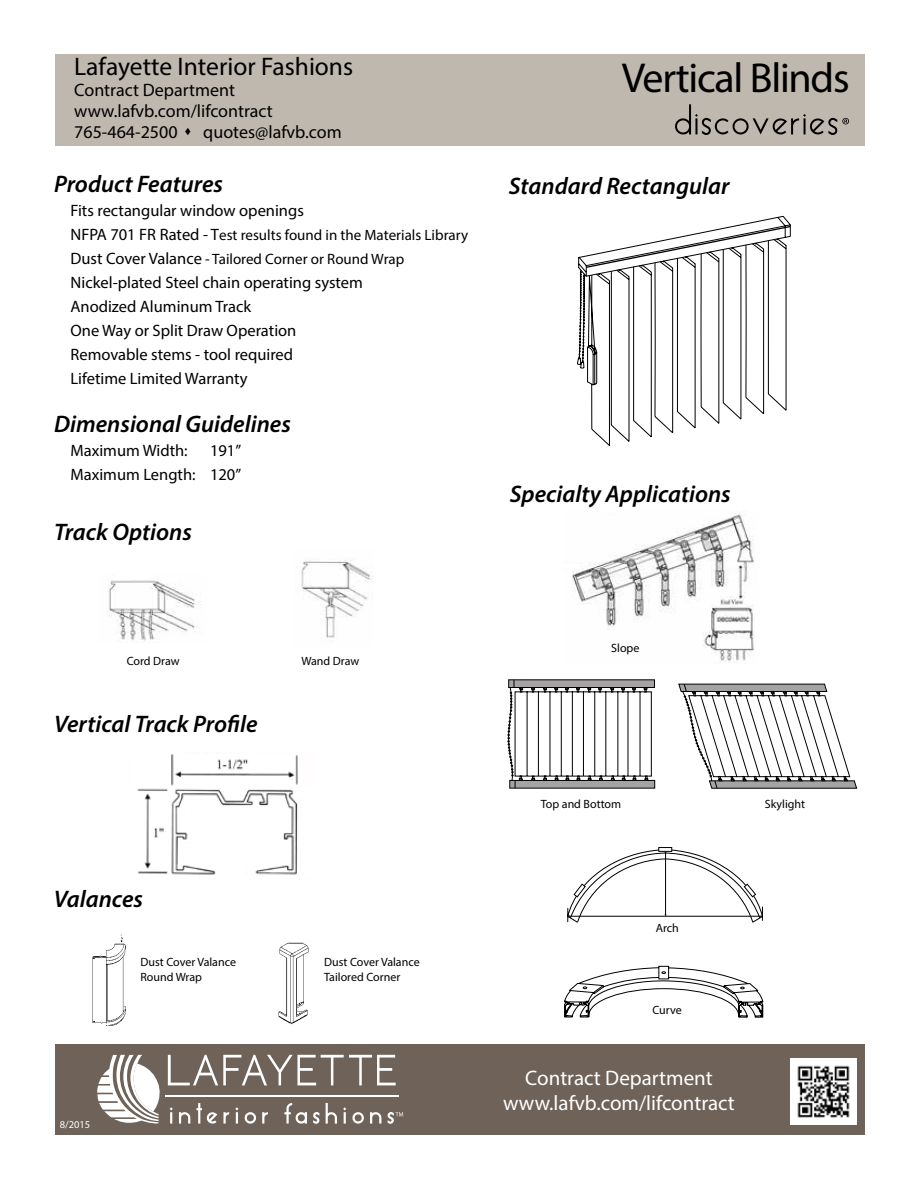
<style>
.page{position:relative;width:918px;height:1188px;background:#fff}
.page>*{position:absolute;margin:0;border:0;box-sizing:border-box;transform-origin:0 0}
.t1{font:42px "Myriad Pro";letter-spacing:-.03em;color:#000}
.t2{font:25.5px "Myriad Pro";color:#000}
.t3{font:italic 600 24px "Myriad Pro";color:#000}
.t4{font:21px/25.2px "Myriad Pro";color:#fff;text-align:center}
.t5{font:18px/21px "Myriad Pro";color:#000}
.t6{font:16.5px/24px "Myriad Pro";color:#000}
.t7{font:15px/24px "Myriad Pro";color:#000}
.t8{font:12px/15px "Myriad Pro";color:#000}
.t9{font:10.5px "Myriad Pro";color:#fff}
.s1{font-size:16.5px}
</style>
<div class="page">
<svg style="left:564px;top:966px;width:199px;height:52px"></svg>
<svg style="left:567px;top:847px;width:196px;height:76px"></svg>
<div style="left:55px;top:55px;width:810px;height:91px;background:#bfb8af"></div>
<div style="left:55px;top:1044px;width:810px;height:91px;background:#6e6259"></div>
<svg style="left:170px;top:1107px;width:3px;height:17px"></svg>
<svg style="left:179px;top:1112px;width:11px;height:12px"></svg>
<svg style="left:197px;top:1103px;width:20px;height:21px"></svg>
<svg style="left:223px;top:1112px;width:6px;height:12px"></svg>
<svg style="left:235px;top:1107px;width:3px;height:17px"></svg>
<svg style="left:245px;top:1112px;width:11px;height:12px"></svg>
<svg style="left:262px;top:1112px;width:6px;height:12px"></svg>
<svg style="left:284px;top:1103px;width:23px;height:21px"></svg>
<svg style="left:313px;top:1112px;width:6px;height:12px"></svg>
<svg style="left:326px;top:1103px;width:11px;height:21px"></svg>
<svg style="left:343px;top:1107px;width:3px;height:17px"></svg>
<svg style="left:352px;top:1112px;width:12px;height:12px"></svg>
<svg style="left:370px;top:1112px;width:11px;height:12px"></svg>
<hr style="left:165px;top:1095px;width:234px;height:2px;background:#fff">
<svg style="left:168px;top:1055px;width:228px;height:30px"></svg>
<svg style="left:97px;top:1055px;width:63px;height:69px"></svg>
<svg style="left:388px;top:1112px;width:15px;height:12px"></svg>
<img style="left:791px;top:1058px;width:65px;height:66px">
<svg style="left:577px;top:215px;width:210px;height:231px"></svg>
<img style="left:572px;top:512px;width:183px;height:151px">
<div style="left:510px;top:780px;width:145px;height:8px;background:#a5a3a3"></div>
<div style="left:509px;top:680px;width:145px;height:8px;background:#a5a3a3"></div>
<svg style="left:508px;top:680px;width:144px;height:108px"></svg>
<svg style="left:678px;top:684px;width:179px;height:105px"></svg>
<img style="left:278px;top:943px;width:31px;height:81px">
<img style="left:92px;top:934px;width:34px;height:92px">
<img style="left:137px;top:754px;width:161px;height:121px">
<svg style="left:675px;top:104px;width:174px;height:31px"></svg>
<img style="left:109px;top:580px;width:93px;height:63px">
<img style="left:301px;top:559px;width:72px;height:79px">
<h2 class="t2" style="left:74px;top:51px;width:280px">Lafayette Interior Fashions</h2>
<p class="t5" style="left:74px;top:79px;width:269px">Contract Department www.lafvb.com/lifcontract<br>765-464-2500 ▲ quotes@lafvb.com</p>
<h3 class="t3" style="left:54px;top:169px;width:171px">Product Features</h3>
<p class="t6" style="left:70px;top:198px;width:235px">Fits rectangular window openings</p>
<p class="t7" style="left:70px;top:223px;width:399px"><span class="s1">NFPA 701 FR Rated - T</span>est results found in the Materials Library<br><span class="s1">Dust Cover Valance</span> - Tailored Corner or Round Wrap</p>
<p class="t6" style="left:70px;top:270px;width:294px">Nickel-plated Steel chain operating system<br>Anodized Aluminum Track<br>One Way or Split Draw Operation<br>Removable stems - tool required<br>Lifetime Limited Warranty</p>
<h3 class="t3" style="left:54px;top:409px;width:238px">Dimensional Guidelines</h3>
<p class="t6" style="left:70px;top:438px;width:119px">Maximum Width:</p>
<p class="t6" style="left:70px;top:438px;width:172px;text-align:right">191”<br>Maximum Length: 120”</p>
<h3 class="t3" style="left:54px;top:517px;width:139px">Track Options</h3>
<h1 class="t1" style="left:622px;top:52px;width:229px">Vertical Blinds</h1>
<h3 class="t3" style="left:509px;top:171px;width:222px">Standard Rectangular</h3>
<h3 class="t3" style="left:510px;top:479px;width:222px">Specialty Applications</h3>
<p class="t8" style="left:127px;top:653px;width:54px">Cord Draw</p>
<p class="t8" style="left:301px;top:653px;width:59px">Wand Draw</p>
<h3 class="t3" style="left:54px;top:709px;width:205px">Vertical Track Profile</h3>
<h3 class="t3" style="left:54px;top:884px;width:91px">Valances</h3>
<p class="t8" style="left:140px;top:954px;width:97px">Dust Cover Valance<br>Round Wrap</p>
<p class="t8" style="left:324px;top:955px;width:97px">Dust Cover Valance<br>Tailored Corner</p>
<p class="t9" style="left:60px;top:1118px;width:32px">8/2015</p>
<p class="t8" style="left:611px;top:640px;width:30px">Slope</p>
<p class="t8" style="left:541px;top:796px;width:82px">Top and Bottom</p>
<p class="t8" style="left:765px;top:796px;width:42px">Skylight</p>
<p class="t8" style="left:656px;top:920px;width:25px">Arch</p>
<p class="t8" style="left:652px;top:1003px;width:31px">Curve</p>
<p class="t4" style="left:503px;top:1065px;width:233px">Contract Department www.lafvb.com/lifcontract</p>
</div>
